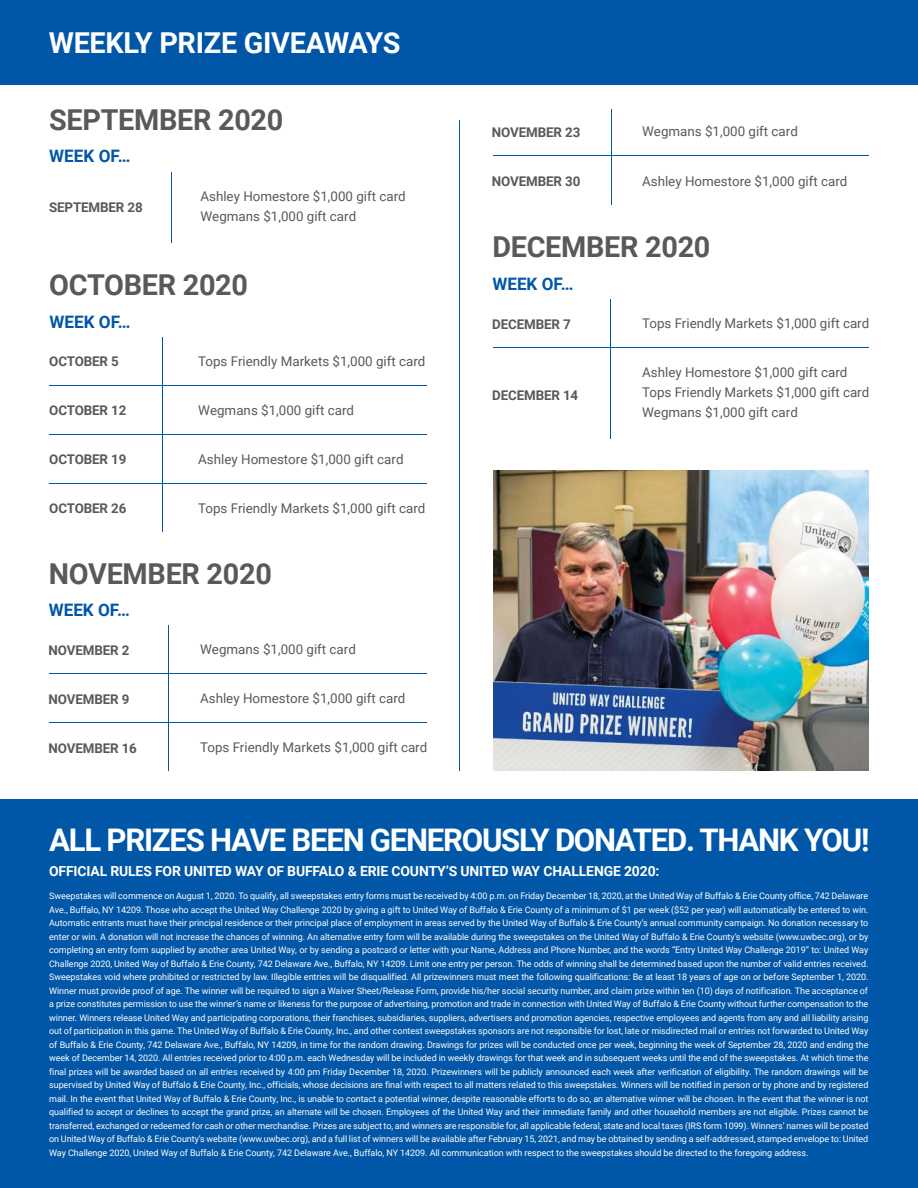
<style>
.page{position:relative;width:918px;height:1188px;background:#fff}
.page>*{position:absolute;margin:0;border:0;box-sizing:border-box;transform-origin:0 0}
.t1{font:700 31.2px "Roboto";letter-spacing:-.04em;color:#fff}
.t2{font:700 28.8px "Roboto";letter-spacing:-.01em;color:#58595b}
.t3{font:700 28.8px "Roboto";letter-spacing:-.01em;color:#fff}
.t4{font:700 17.1px "Roboto";color:#0056a7}
.t5{font:700 13.95px "Roboto";letter-spacing:-.01em;color:#fff}
.t6{font:13.35px/20.1px "Roboto";color:#58595b}
.t7{font:700 13.35px "Roboto";letter-spacing:-.01em;color:#58595b}
.t8{font:9px/13.5px "Roboto";letter-spacing:-.005em;color:#fff;text-align:justify}
</style>
<div class="page">
<div style="left:0;top:0;width:918px;height:84px;background:#0056a7"></div>
<div style="left:0;top:799px;width:918px;height:389px;background:#0056a7"></div>
<hr style="left:459px;top:120px;width:1px;height:651px;background:#0056a7">
<img style="left:493px;top:471px;width:375px;height:300px">
<hr style="left:171px;top:172px;width:1px;height:70px;background:#0056a7">
<hr style="left:162px;top:337px;width:1px;height:195px;background:#0056a7">
<hr style="left:49px;top:385px;width:378px;height:1px;background:#0056a7">
<hr style="left:49px;top:434px;width:378px;height:1px;background:#0056a7">
<hr style="left:49px;top:483px;width:378px;height:1px;background:#0056a7">
<hr style="left:168px;top:625px;width:1px;height:146px;background:#0056a7">
<hr style="left:49px;top:673px;width:378px;height:1px;background:#0056a7">
<hr style="left:49px;top:722px;width:378px;height:1px;background:#0056a7">
<hr style="left:611px;top:109px;width:1px;height:96px;background:#0056a7">
<hr style="left:493px;top:155px;width:375px;height:1px;background:#0056a7">
<hr style="left:610px;top:299px;width:1px;height:140px;background:#0056a7">
<hr style="left:493px;top:347px;width:375px;height:1px;background:#0056a7">
<h2 class="t3" style="left:49px;top:22px;width:353px">WEEKLY PRIZE GIVEAWAYS</h2>
<h2 class="t2" style="left:49px;top:99px;width:236px">SEPTEMBER 2020</h2>
<h3 class="t4" style="left:49px;top:144px;width:83px">WEEK OF…</h3>
<h3 class="t7" style="left:49px;top:198px;width:95px">SEPTEMBER 28</h3>
<h3 class="t6" style="left:200px;top:185px;width:207px">Ashley Homestore $1,000 gift card<br>Wegmans $1,000 gift card</h3>
<h2 class="t2" style="left:49px;top:265px;width:200px">OCTOBER 2020</h2>
<h3 class="t4" style="left:49px;top:310px;width:83px">WEEK OF…</h3>
<h3 class="t6" style="left:198px;top:350px;width:229px">Tops Friendly Markets $1,000 gift card</h3>
<h3 class="t7" style="left:49px;top:352px;width:71px">OCTOBER 5</h3>
<h3 class="t7" style="left:49px;top:401px;width:79px">OCTOBER 12</h3>
<h3 class="t6" style="left:198px;top:399px;width:157px">Wegmans $1,000 gift card</h3>
<h3 class="t7" style="left:49px;top:450px;width:79px">OCTOBER 19</h3>
<h3 class="t6" style="left:198px;top:448px;width:207px">Ashley Homestore $1,000 gift card</h3>
<h3 class="t7" style="left:49px;top:499px;width:79px">OCTOBER 26</h3>
<h3 class="t6" style="left:198px;top:497px;width:229px">Tops Friendly Markets $1,000 gift card</h3>
<h2 class="t2" style="left:49px;top:554px;width:225px">NOVEMBER 2020</h2>
<h3 class="t4" style="left:49px;top:598px;width:83px">WEEK OF…</h3>
<h3 class="t6" style="left:200px;top:639px;width:157px">Wegmans $1,000 gift card</h3>
<h3 class="t7" style="left:49px;top:641px;width:82px">NOVEMBER 2</h3>
<h3 class="t7" style="left:49px;top:690px;width:82px">NOVEMBER 9</h3>
<h3 class="t7" style="left:49px;top:739px;width:90px">NOVEMBER 16</h3>
<h3 class="t6" style="left:200px;top:688px;width:207px">Ashley Homestore $1,000 gift card</h3>
<h3 class="t6" style="left:200px;top:737px;width:229px">Tops Friendly Markets $1,000 gift card</h3>
<h3 class="t7" style="left:492px;top:123px;width:90px">NOVEMBER 23</h3>
<h3 class="t7" style="left:492px;top:172px;width:90px">NOVEMBER 30</h3>
<h3 class="t6" style="left:642px;top:121px;width:157px">Wegmans $1,000 gift card</h3>
<h3 class="t6" style="left:642px;top:170px;width:207px">Ashley Homestore $1,000 gift card</h3>
<h2 class="t2" style="left:492px;top:227px;width:220px">DECEMBER 2020</h2>
<h3 class="t4" style="left:492px;top:272px;width:83px">WEEK OF…</h3>
<h3 class="t6" style="left:642px;top:313px;width:229px">Tops Friendly Markets $1,000 gift card</h3>
<h3 class="t6" style="left:642px;top:362px;width:229px">Ashley Homestore $1,000 gift card<br>Tops Friendly Markets $1,000 gift card<br>Wegmans $1,000 gift card</h3>
<h3 class="t7" style="left:492px;top:315px;width:80px">DECEMBER 7</h3>
<h3 class="t7" style="left:492px;top:385px;width:88px">DECEMBER 14</h3>
<h1 class="t1" style="left:49px;top:818px;width:822px">ALL PRIZES HAVE BEEN GENEROUSLY DONATED. THANK YOU!</h1>
<h3 class="t5" style="left:49px;top:861px;width:612px">OFFICIAL RULES FOR UNITED WAY OF BUFFALO &amp; ERIE COUNTY’S UNITED WAY CHALLENGE 2020:</h3>
<p class="t8" style="left:49px;top:889px;width:821px">Sweepstakes will commence on August 1, 2020. To qualify, all sweepstakes entry forms must be received by 4:00 p.m. on Friday December 18, 2020, at the United Way of Buffalo &amp; Erie County office, 742 Delaware Ave., Buffalo, NY 14209. Those who accept the United Way Challenge 2020 by giving a gift to United Way of Buffalo &amp; Erie County of a minimum of $1 per week ($52 per year) will automatically be entered to win.<br>Automatic entrants must have their principal residence or their principal place of employment in areas served by the United Way of Buffalo &amp; Erie County’s annual community campaign. No donation necessary to enter or win. A donation will not increase the chances of winning. An alternative entry form will be available during the sweepstakes on the United Way of Buffalo &amp; Erie County’s website (www.uwbec.org), or by completing an entry form supplied by another area United Way, or by sending a postcard or letter with your Name, Address and Phone Number, and the words “Entry United Way Challenge 2019” to: United Way Challenge 2020, United Way of Buffalo &amp; Erie County, 742 Delaware Ave., Buffalo, NY 14209. Limit one entry per person. The odds of winning shall be determined based upon the number of valid entries received.<br>Sweepstakes void where prohibited or restricted by law. Illegible entries will be disqualified. All prizewinners must meet the following qualifications: Be at least 18 years of age on or before September 1, 2020.<br>Winner must provide proof of age. The winner will be required to sign a Waiver Sheet/Release Form, provide his/her social security number, and claim prize within ten (10) days of notification. The acceptance of a prize constitutes permission to use the winner’s name or likeness for the purpose of advertising, promotion and trade in connection with United Way of Buffalo &amp; Erie County without further compensation to the winner. Winners release United Way and participating corporations, their franchises, subsidiaries, suppliers, advertisers and promotion agencies, respective employees and agents from any and all liability arising out of participation in this game. The United Way of Buffalo &amp; Erie County, Inc., and other contest sweepstakes sponsors are not responsible for lost, late or misdirected mail or entries not forwarded to United Way of Buffalo &amp; Erie County, 742 Delaware Ave., Buffalo, NY 14209, in time for the random drawing. Drawings for prizes will be conducted once per week, beginning the week of September 28, 2020 and ending the week of December 14, 2020. All entries received prior to 4:00 p.m. each Wednesday will be included in weekly drawings for that week and in subsequent weeks until the end of the sweepstakes. At which time the final prizes will be awarded based on all entries received by 4:00 pm Friday December 18, 2020. Prizewinners will be publicly announced each week after verification of eligibility. The random drawings will be supervised by United Way of Buffalo &amp; Erie County, Inc., officials, whose decisions are final with respect to all matters related to this sweepstakes. Winners will be notified in person or by phone and by registered mail. In the event that United Way of Buffalo &amp; Erie County, Inc., is unable to contact a potential winner, despite reasonable efforts to do so, an alternative winner will be chosen. In the event that the winner is not qualified to accept or declines to accept the grand prize, an alternate will be chosen. Employees of the United Way and their immediate family and other household members are not eligible. Prizes cannot be transferred, exchanged or redeemed for cash or other merchandise. Prizes are subject to, and winners are responsible for, all applicable federal, state and local taxes (IRS form 1099). Winners’ names will be posted on United Way of Buffalo &amp; Erie County’s website (www.uwbec.org), and a full list of winners will be available after February 15, 2021, and may be obtained by sending a self-addressed, stamped envelope to: United Way Challenge 2020, United Way of Buffalo &amp; Erie County, 742 Delaware Ave., Buffalo, NY 14209. All communication with respect to the sweepstakes should be directed to the foregoing address.</p>
</div>
